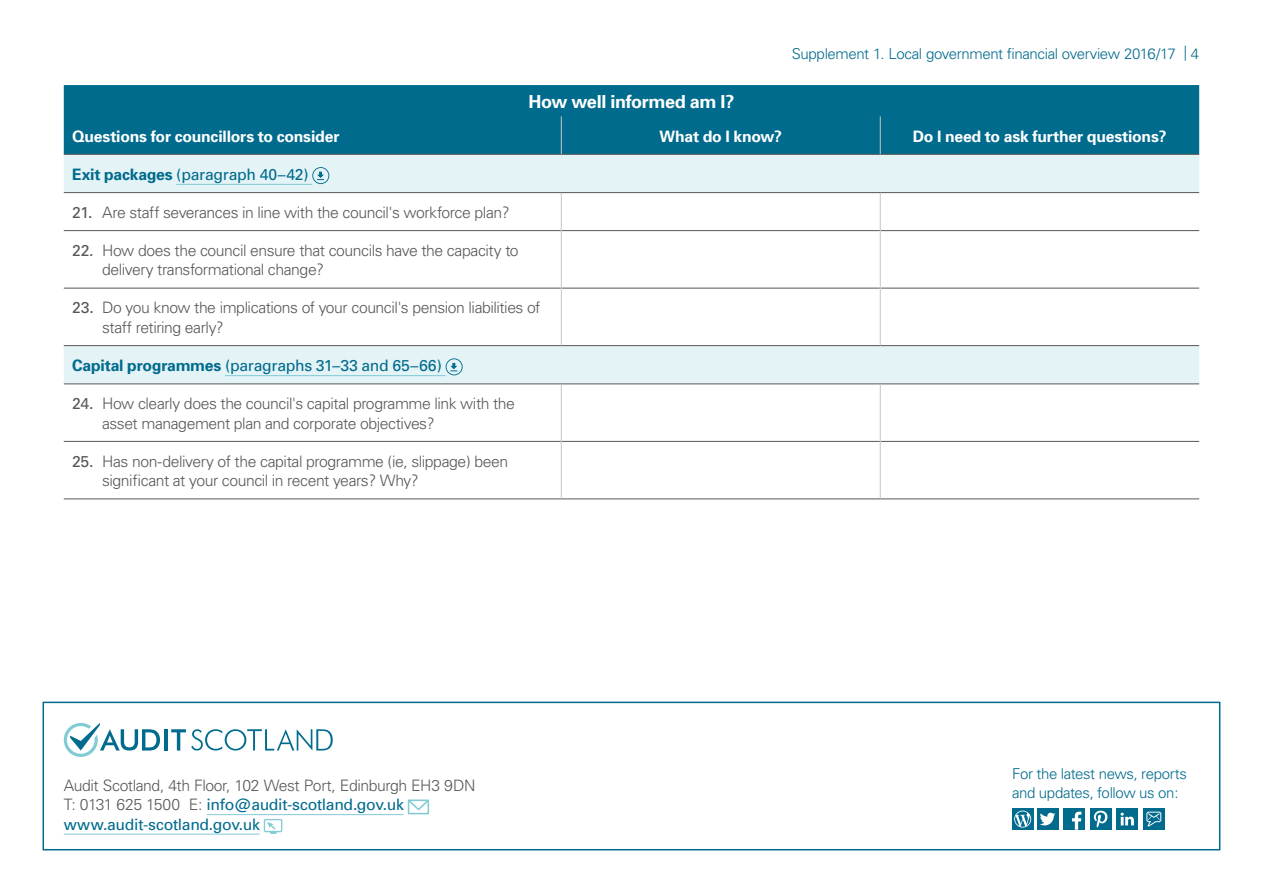
<style>
.page{position:relative;width:1263px;height:893px;background:#fff}
.page>*{position:absolute;margin:0;border:0;box-sizing:border-box;transform-origin:0 0}
._21A-Table_header__I{font:700 18px "Univers";letter-spacing:-.02em;color:#fff}
._00-Exhibit_artwork{font:300 15.75px/19.5px "Univers";letter-spacing:-.03em;color:#575756}
._21A-Table_header__I-2{font:700 15.75px "Univers";letter-spacing:-.015em;color:#fff}
._21B-Table_subhead{font:15.75px "Univers";letter-spacing:-.015em;color:#006b8d}
._00-Exhibit_artwork-2{font:15.75px "Univers";letter-spacing:-.02em;color:#006b8d}
.C07-Body_text__white{font:300 15px/18.8px "Univers";letter-spacing:-.025em;color:#006b8d}
.s1{font-weight:700}
.s2{font-weight:400}
.s3{font-weight:300;color:#575756}
</style>
<div class="page">
<div style="left:43px;top:702px;width:1177px;height:148px;background:#fff;border:2px solid #006b8d"></div>
<hr style="left:207px;top:814px;width:197px;height:1px;background:#81cbd4">
<hr style="left:64px;top:834px;width:196px;height:1px;background:#81cbd4">
<svg style="left:408px;top:799px;width:21px;height:15px"></svg>
<svg style="left:264px;top:819px;width:18px;height:15px"></svg>
<div style="left:1012px;top:808px;width:21px;height:22px;background:#006b8d"></div>
<svg style="left:1014px;top:810px;width:17px;height:18px"></svg>
<div style="left:1037px;top:808px;width:21px;height:22px;background:#006b8d"></div>
<svg style="left:1040px;top:813px;width:15px;height:12px"></svg>
<div style="left:1143px;top:808px;width:21px;height:22px;background:#006b8d"></div>
<svg style="left:1146px;top:812px;width:15px;height:14px"></svg>
<div style="left:1063px;top:808px;width:22px;height:22px;background:#006b8d"></div>
<svg style="left:1072px;top:812px;width:9px;height:18px"></svg>
<div style="left:1116px;top:808px;width:22px;height:22px;background:#006b8d"></div>
<svg style="left:1120px;top:813px;width:14px;height:12px"></svg>
<div style="left:1090px;top:808px;width:21px;height:22px;background:#006b8d"></div>
<svg style="left:1094px;top:811px;width:13px;height:16px"></svg>
<hr style="left:164px;top:729px;width:3px;height:21px;background:#006b8d">
<svg style="left:171px;top:729px;width:162px;height:21px"></svg>
<svg style="left:64px;top:723px;width:96px;height:34px"></svg>
<div style="left:64px;top:85px;width:1135px;height:69px;background:#006b8d"></div>
<svg style="left:64px;top:155px;width:1135px;height:228px"></svg>
<hr style="left:64px;top:154px;width:497px;height:1px;background:#575756">
<hr style="left:561px;top:154px;width:319px;height:1px;background:#575756">
<hr style="left:880px;top:154px;width:319px;height:1px;background:#575756">
<hr style="left:64px;top:192px;width:497px;height:1px;background:#575756">
<hr style="left:561px;top:192px;width:319px;height:1px;background:#575756">
<hr style="left:880px;top:192px;width:319px;height:1px;background:#575756">
<hr style="left:64px;top:230px;width:497px;height:1px;background:#575756">
<hr style="left:562px;top:230px;width:318px;height:1px;background:#575756">
<hr style="left:881px;top:230px;width:318px;height:1px;background:#575756">
<hr style="left:64px;top:288px;width:497px;height:1px;background:#575756">
<hr style="left:562px;top:288px;width:318px;height:1px;background:#575756">
<hr style="left:881px;top:288px;width:318px;height:1px;background:#575756">
<hr style="left:64px;top:345px;width:497px;height:1px;background:#575756">
<hr style="left:561px;top:345px;width:319px;height:1px;background:#575756">
<hr style="left:880px;top:345px;width:319px;height:1px;background:#575756">
<hr style="left:64px;top:383px;width:497px;height:1px;background:#575756">
<hr style="left:561px;top:383px;width:319px;height:1px;background:#575756">
<hr style="left:880px;top:383px;width:319px;height:1px;background:#575756">
<hr style="left:64px;top:441px;width:497px;height:1px;background:#575756">
<hr style="left:562px;top:441px;width:318px;height:1px;background:#575756">
<hr style="left:881px;top:441px;width:318px;height:1px;background:#575756">
<hr style="left:64px;top:498px;width:497px;height:1px;background:#575756">
<hr style="left:561px;top:498px;width:319px;height:1px;background:#575756">
<hr style="left:880px;top:498px;width:319px;height:1px;background:#575756">
<hr style="left:561px;top:116px;width:1px;height:38px;background:#c6c6c6">
<hr style="left:880px;top:116px;width:1px;height:38px;background:#c6c6c6">
<hr style="left:561px;top:193px;width:1px;height:38px;background:#c6c6c6">
<hr style="left:880px;top:193px;width:1px;height:38px;background:#c6c6c6">
<hr style="left:561px;top:231px;width:1px;height:57px;background:#c6c6c6">
<hr style="left:880px;top:231px;width:1px;height:57px;background:#c6c6c6">
<hr style="left:561px;top:288px;width:1px;height:57px;background:#c6c6c6">
<hr style="left:880px;top:288px;width:1px;height:57px;background:#c6c6c6">
<hr style="left:561px;top:384px;width:1px;height:57px;background:#c6c6c6">
<hr style="left:880px;top:384px;width:1px;height:57px;background:#c6c6c6">
<hr style="left:561px;top:441px;width:1px;height:57px;background:#c6c6c6">
<hr style="left:880px;top:441px;width:1px;height:57px;background:#c6c6c6">
<hr style="left:176px;top:184px;width:136px;height:1px;background:#81cbd4">
<svg style="left:312px;top:167px;width:17px;height:17px"></svg>
<hr style="left:225px;top:375px;width:221px;height:1px;background:#81cbd4">
<svg style="left:446px;top:358px;width:17px;height:17px"></svg>
<p class="_21A-Table_header__I" style="left:528px;top:91px;width:208px">How well informed am I?</p>
<p class="C07-Body_text__white" style="left:792px;top:44px;width:409px">Supplement 1. Local government financial overview 2016/17 | 4</p>
<p class="_21A-Table_header__I-2" style="left:72px;top:126px;width:269px">Questions for councillors to consider</p>
<p class="_21A-Table_header__I-2" style="left:660px;top:126px;width:124px">What do I know?</p>
<p class="_21A-Table_header__I-2" style="left:913px;top:126px;width:255px">Do I need to ask further questions?</p>
<p class="_21B-Table_subhead" style="left:72px;top:165px;width:238px"><span class="s1">Exit packages</span> (paragraph 40–42)</p>
<p class="_00-Exhibit_artwork" style="left:72px;top:203px;width:439px"><span class="s2">21.</span> Are staff severances in line with the council's workforce plan?</p>
<p class="_00-Exhibit_artwork" style="left:102px;top:241px;width:418px;text-indent:-30px"><span class="s2">22.</span> How does the council ensure that councils have the capacity to delivery transformational change?</p>
<p class="_00-Exhibit_artwork" style="left:102px;top:298px;width:440px;text-indent:-30px"><span class="s2">23.</span> Do you know the implications of your council's pension liabilities of staff retiring early?</p>
<p class="_21B-Table_subhead" style="left:72px;top:356px;width:371px"><span class="s1">Capital programmes</span> (paragraphs 31–33 and 65–66)</p>
<p class="_00-Exhibit_artwork" style="left:102px;top:394px;width:414px;text-indent:-30px"><span class="s2">24.</span> How clearly does the council's capital programme link with the asset management plan and corporate objectives?</p>
<p class="_00-Exhibit_artwork" style="left:102px;top:451px;width:408px;text-indent:-30px"><span class="s2">25.</span> Has non-delivery of the capital programme (ie, slippage) been significant at your council in recent years? Why?</p>
<p class="_00-Exhibit_artwork" style="left:64px;top:775px;width:413px">Audit Scotland, 4th Floor, 102 West Port, Edinburgh EH3 9DN</p>
<p class="_00-Exhibit_artwork-2" style="left:64px;top:795px;width:342px"><span class="s3">T: 0131 625 1500 E:</span> info@audit-scotland.gov.uk</p>
<p class="_00-Exhibit_artwork-2" style="left:64px;top:815px;width:198px">www.audit-scotland.gov.uk</p>
<p class="C07-Body_text__white" style="left:1012px;top:765px;width:176px">For the latest news, reports and updates, follow us on:</p>
</div>
